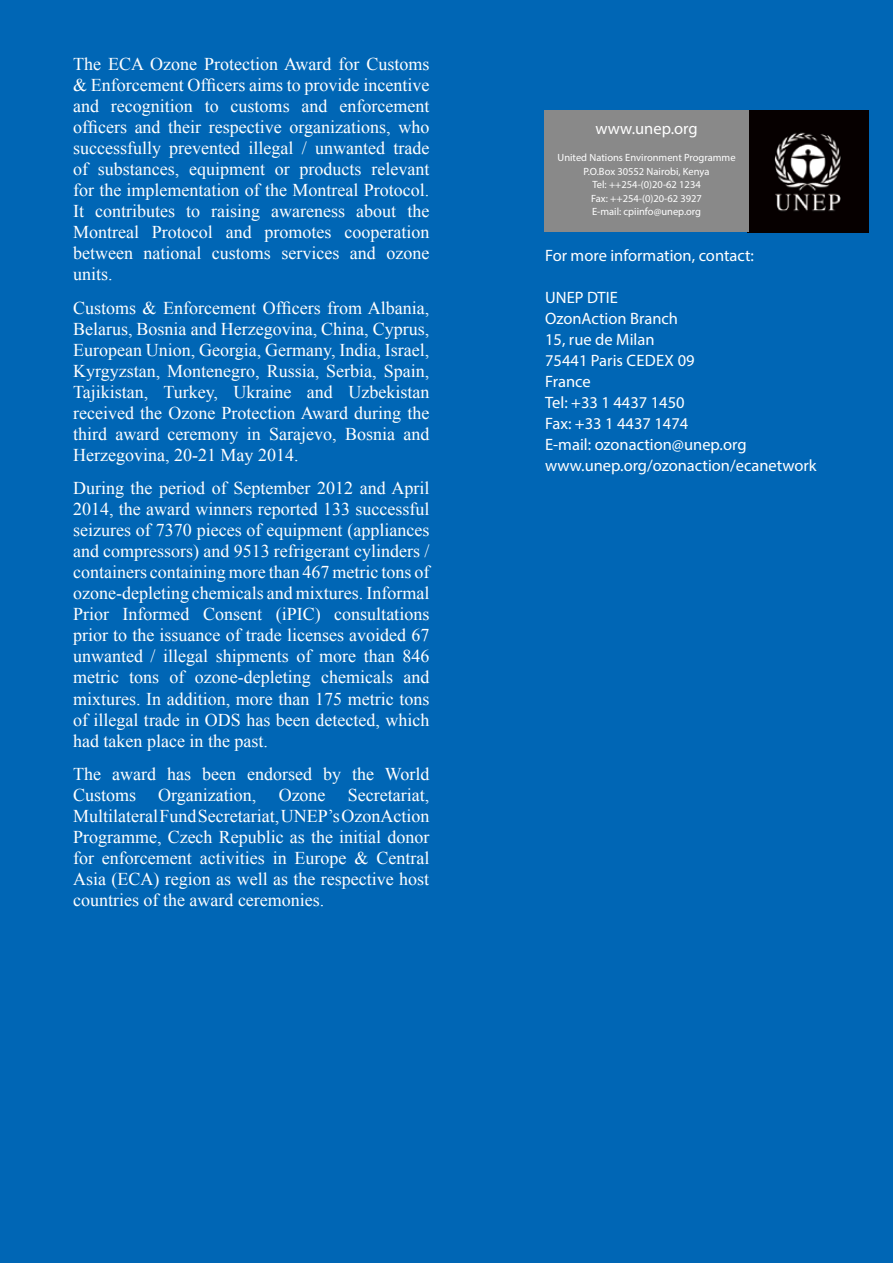
<style>
.page{position:relative;width:893px;height:1263px;background:#0066b5}
.page>*{position:absolute;margin:0;border:0;box-sizing:border-box;transform-origin:0 0}
.t1{font:18px/21px "Times New Roman";color:#fff;text-align:justify}
.t2{font:16.5px/21px "Myriad Pro";color:#fff}
.t3{font:10.5px/13.5px "Myriad Pro";color:#fff;text-align:center}
</style>
<div class="page">
<img style="left:749px;top:111px;width:119px;height:121px">
<div style="left:544px;top:111px;width:205px;height:121px;background:#898989"></div>
<p class="t1" style="left:73px;top:53px;width:358px">The ECA Ozone Protection Award for Customs &amp; Enforcement Officers aims to provide incentive and recognition to customs and enforcement officers and their respective organizations, who successfully prevented illegal / unwanted trade of substances, equipment or products relevant for the implementation of the Montreal Protocol.<br>It contributes to raising awareness about the Montreal Protocol and promotes cooperation between national customs services and ozone units.</p>
<p class="t1" style="left:73px;top:297px;width:358px">Customs &amp; Enforcement Officers from Albania, Belarus, Bosnia and Herzegovina, China, Cyprus, European Union, Georgia, Germany, India, Israel, Kyrgyzstan, Montenegro, Russia, Serbia, Spain, Tajikistan, Turkey, Ukraine and Uzbekistan received the Ozone Protection Award during the third award ceremony in Sarajevo, Bosnia and Herzegovina, 20-21 May 2014.</p>
<p class="t1" style="left:73px;top:478px;width:358px">During the period of September 2012 and April 2014, the award winners reported 133 successful seizures of 7370 pieces of equipment (appliances and compressors) and 9513 refrigerant cylinders / containers containing more than 467 metric tons of ozone-depleting chemicals and mixtures. Informal Prior Informed Consent (iPIC) consultations prior to the issuance of trade licenses avoided 67 unwanted / illegal shipments of more than 846 metric tons of ozone-depleting chemicals and mixtures. In addition, more than 175 metric tons of illegal trade in ODS has been detected, which had taken place in the past.</p>
<p class="t1" style="left:73px;top:763px;width:358px">The award has been endorsed by the World Customs Organization, Ozone Secretariat, Multilateral Fund Secretariat, UNEP’s OzonAction Programme, Czech Republic as the initial donor for enforcement activities in Europe &amp; Central Asia (ECA) region as well as the respective host countries of the award ceremonies.</p>
<p class="t2" style="left:596px;top:118px;width:104px">www.unep.org</p>
<p class="t3" style="left:558px;top:151px;width:180px">United Nations Environment Programme<br>P.O.Box 30552 Nairobi, Kenya<br>Tel: ++254-(0)20-62 1234<br>Fax: ++254-(0)20-62 3927<br>E-mail: cpiinfo@unep.org</p>
<p class="t2" style="left:545px;top:245px;width:210px">For more information, contact:</p>
<p class="t2" style="left:545px;top:287px;width:273px">UNEP DTIE<br>OzonAction Branch<br>15, rue de Milan<br>75441 Paris CEDEX 09<br>France<br>Tel: +33 1 4437 1450<br>Fax: +33 1 4437 1474<br>E-mail: ozonaction@unep.org www.unep.org/ozonaction/ecanetwork</p>
</div>
